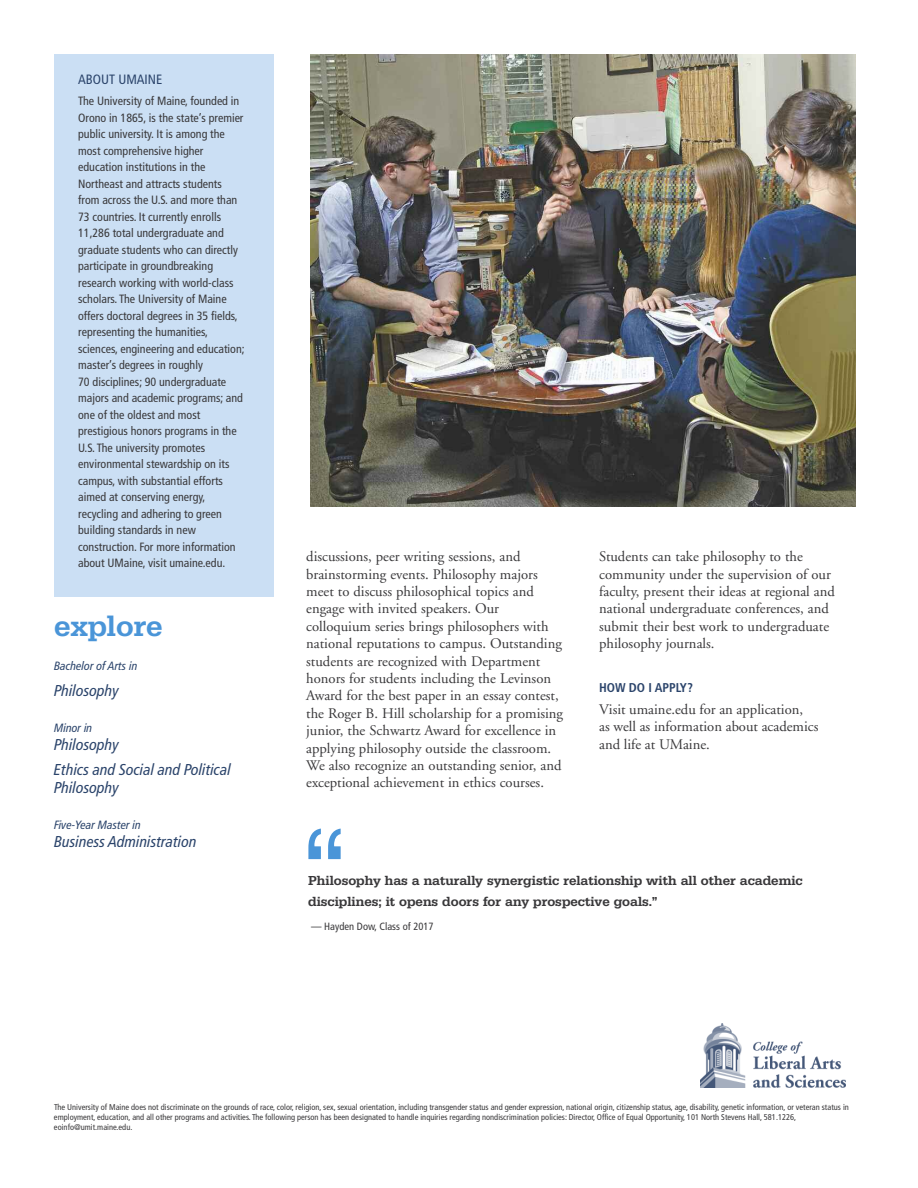
<style>
.page{position:relative;width:918px;height:1188px;background:#fff}
.page>*{position:absolute;margin:0;border:0;box-sizing:border-box;transform-origin:0 0}
.t1{font:120px "Helvetica";color:#4a95d8}
.t2{font:500 30px "URW Egyptienne T";color:#4a95d8}
.t3{font:italic condensed 15.75px/25.5px "Frutiger LT Pro";color:#2b446b}
.t4{font:14.7px/17.4px "Adobe Garamond";color:#39383a}
.t5{font:500 13.5px/21px "URW Egyptienne T";color:#39383a}
.t6{font:condensed 13.5px "Frutiger";color:#2b446b}
.t7{font:700 condensed 12.75px "Frutiger";color:#2b446b}
.t8{font:condensed 12px/16.5px "Frutiger";color:#39383a}
.t9{font:italic condensed 12px "Frutiger LT Pro";color:#2b446b}
.t10{font:condensed 10.5px "Frutiger";color:#39383a}
.t11{font:condensed 8.4px/10.1px "Frutiger";color:#39383a}
</style>
<div class="page">
<div style="left:54px;top:54px;width:219px;height:542px;background:#cbdff4"></div>
<img style="left:310px;top:54px;width:546px;height:453px">
<img style="left:700px;top:1023px;width:145px;height:64px">
<p class="t6" style="left:78px;top:74px;width:86px">ABOUT UMAINE</p>
<p class="t8" style="left:78px;top:94px;width:168px">The University of Maine, founded in<br>Orono in 1865, is the state’s premier public university. It is among the most comprehensive higher education institutions in the<br>Northeast and attracts students from across the U.S. and more than<br>73 countries. It currently enrolls<br>11,286 total undergraduate and graduate students who can directly participate in groundbreaking research working with world-class scholars. The University of Maine offers doctoral degrees in 35 fields, representing the humanities, sciences, engineering and education; master’s degrees in roughly<br>70 disciplines; 90 undergraduate majors and academic programs; and one of the oldest and most prestigious honors programs in the<br>U.S. The university promotes environmental stewardship on its campus, with substantial efforts aimed at conserving energy, recycling and adhering to green building standards in new construction. For more information about UMaine, visit umaine.edu.</p>
<h2 class="t2" style="left:54px;top:608px;width:110px">explore</h2>
<p class="t9" style="left:54px;top:662px;width:85px">Bachelor of Arts in</p>
<h3 class="t3" style="left:54px;top:679px;width:66px">Philosophy</h3>
<p class="t9" style="left:54px;top:723px;width:40px">Minor in</p>
<h3 class="t3" style="left:54px;top:733px;width:178px">Philosophy<br>Ethics and Social and Political</h3>
<h3 class="t3" style="left:54px;top:777px;width:66px">Philosophy</h3>
<p class="t9" style="left:54px;top:821px;width:88px">Five-Year Master in</p>
<h3 class="t3" style="left:54px;top:831px;width:144px">Business Administration</h3>
<p class="t4" style="left:306px;top:549px;width:258px">discussions, peer writing sessions, and brainstorming events. Philosophy majors meet to discuss philosophical topics and engage with invited speakers. Our colloquium series brings philosophers with national reputations to campus. Outstanding students are recognized with Department honors for students including the Levinson Award for the best paper in an essay contest, the Roger B. Hill scholarship for a promising junior, the Schwartz Award for excellence in applying philosophy outside the classroom.<br>We also recognize an outstanding senior, and exceptional achievement in ethics courses.</p>
<p class="t4" style="left:599px;top:549px;width:237px">Students can take philosophy to the community under the supervision of our faculty, present their ideas at regional and national undergraduate conferences, and submit their best work to undergraduate philosophy journals.</p>
<p class="t7" style="left:599px;top:682px;width:95px">HOW DO I APPLY?</p>
<p class="t4" style="left:599px;top:702px;width:221px">Visit umaine.edu for an application,<br>as well as information about academics and life at UMaine.</p>
<h1 class="t1" style="left:304px;top:804px;width:41px">“</h1>
<p class="t5" style="left:308px;top:870px;width:496px">Philosophy has a naturally synergistic relationship with all other academic disciplines; it opens doors for any prospective goals.”</p>
<p class="t10" style="left:311px;top:923px;width:124px">— Hayden Dow, Class of 2017</p>
<p class="t11" style="left:54px;top:1103px;width:796px">The University of Maine does not discriminate on the grounds of race, color, religion, sex, sexual orientation, including transgender status and gender expression, national origin, citizenship status, age, disability, genetic information, or veteran status in employment, education, and all other programs and activities. The following person has been designated to handle inquiries regarding nondiscrimination policies: Director, Office of Equal Opportunity, 101 North Stevens Hall, 581.1226, eoinfo@umit.maine.edu.</p>
</div>
